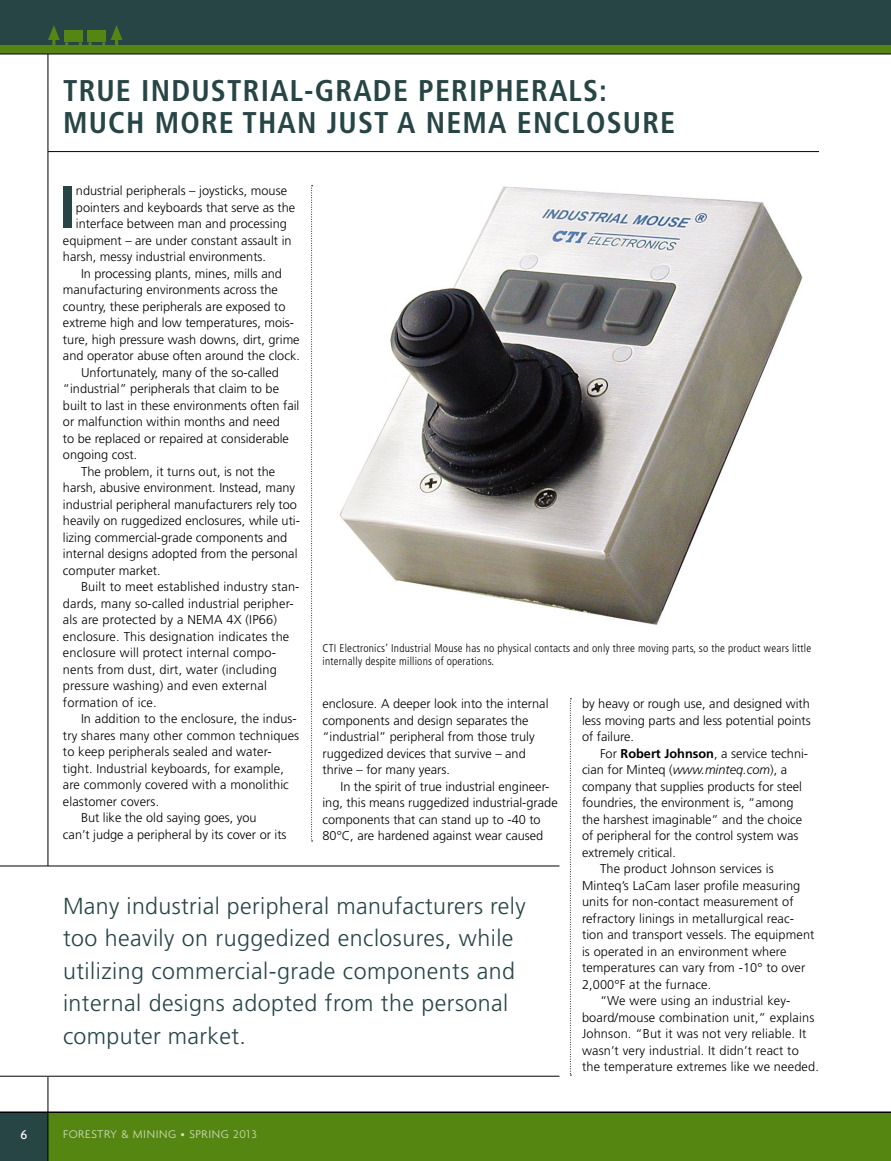
<style>
.page{position:relative;width:891px;height:1161px;background:#fff}
.page>*{position:absolute;margin:0;border:0;box-sizing:border-box;transform-origin:0 0}
.t1{font:700 60px "Frutiger";color:#284545}
.t2{font:700 condensed 30px/32.2px "Frutiger";letter-spacing:.04em;color:#284545}
.t3{font:300 23.25px/32.4px "Frutiger";letter-spacing:.02em;color:#284545}
.t4{font:500 13.5px "Agenda";color:#fff}
.t5{font:300 12.75px/16.5px "Frutiger";color:#000}
.t6{font:300 12px "Agenda";letter-spacing:.05em;color:#d4debf}
.t7{font:300 condensed 11.25px/13.5px "Frutiger";letter-spacing:.02em;color:#000}
.s1{font-weight:700}
.s2{font-style:italic}
</style>
<div class="page">
<div style="left:0;top:0;width:891px;height:54px;background:#558612"></div>
<div style="left:0;top:0;width:891px;height:45px;background:#284545"></div>
<hr style="left:0;top:54px;width:891px;height:1px;background:#000">
<div style="left:88px;top:30px;width:18px;height:11px;background:#558612"></div>
<div style="left:64px;top:30px;width:19px;height:11px;background:#558612"></div>
<svg style="left:48px;top:25px;width:20px;height:20px"></svg>
<svg style="left:111px;top:25px;width:11px;height:20px"></svg>
<div style="left:47px;top:1113px;width:844px;height:48px;background:#558612"></div>
<div style="left:0;top:1113px;width:48px;height:48px;background:#284545"></div>
<hr style="left:0;top:1112px;width:891px;height:1px;background:#000">
<hr style="left:48px;top:54px;width:1px;height:1107px;background:#000">
<img style="left:339px;top:186px;width:464px;height:439px">
<hr style="left:48px;top:151px;width:771px;height:1px;background:#000">
<svg style="left:311px;top:185px;width:2px;height:657px"></svg>
<svg style="left:570px;top:698px;width:1px;height:378px"></svg>
<hr style="left:0;top:1076px;width:559px;height:1px;background:#000">
<hr style="left:0;top:866px;width:559px;height:1px;background:#000">
<h2 class="t2" style="left:63px;top:74px;width:545px">TRUE INDUSTRIAL-GRADE PERIPHERALS:<br>MUCH MORE THAN JUST A NEMA</h2>
<h2 class="t2" style="left:517px;top:107px;width:160px">ENCLOSURE</h2>
<h1 class="t1" style="left:59px;top:172px;width:18px">I</h1>
<p class="t5" style="left:76px;top:183px;width:213px">ndustrial peripherals – joysticks, mouse</p>
<p class="t5" style="left:76px;top:199px;width:221px">pointers and keyboards that serve as the</p>
<p class="t5" style="left:76px;top:216px;width:212px">interface between man and processing</p>
<p class="t5" style="left:63px;top:232px;width:230px">equipment – are under constant assault in</p>
<p class="t5" style="left:63px;top:249px;width:205px">harsh, messy industrial environments.</p>
<p class="t5" style="left:81px;top:265px;width:202px">In processing plants, mines, mills and</p>
<p class="t5" style="left:63px;top:282px;width:216px">manufacturing environments across the</p>
<p class="t5" style="left:63px;top:298px;width:224px">country, these peripherals are exposed to</p>
<p class="t5" style="left:63px;top:315px;width:233px">extreme high and low temperatures, mois-</p>
<p class="t5" style="left:63px;top:331px;width:238px">ture, high pressure wash downs, dirt, grime</p>
<p class="t5" style="left:63px;top:348px;width:238px">and operator abuse often around the clock.</p>
<p class="t5" style="left:81px;top:364px;width:199px">Unfortunately, many of the so-called</p>
<p class="t5" style="left:63px;top:381px;width:218px">“industrial” peripherals that claim to be</p>
<p class="t5" style="left:63px;top:397px;width:238px">built to last in these environments often fail</p>
<p class="t5" style="left:63px;top:414px;width:218px">or malfunction within months and need</p>
<p class="t5" style="left:63px;top:430px;width:228px">to be replaced or repaired at considerable</p>
<p class="t5" style="left:63px;top:447px;width:76px">ongoing cost.</p>
<p class="t5" style="left:81px;top:463px;width:196px">The problem, it turns out, is not the</p>
<p class="t5" style="left:63px;top:480px;width:234px">harsh, abusive environment. Instead, many</p>
<p class="t5" style="left:63px;top:496px;width:236px">industrial peripheral manufacturers rely too</p>
<p class="t5" style="left:63px;top:513px;width:239px">heavily on ruggedized enclosures, while uti-</p>
<p class="t5" style="left:63px;top:529px;width:226px">lizing commercial-grade components and</p>
<p class="t5" style="left:63px;top:546px;width:236px">internal designs adopted from the personal</p>
<p class="t5" style="left:63px;top:562px;width:99px">computer market.</p>
<p class="t5" style="left:81px;top:579px;width:220px">Built to meet established industry stan-</p>
<p class="t5" style="left:63px;top:595px;width:232px">dards, many so-called industrial peripher-</p>
<p class="t5" style="left:63px;top:612px;width:216px">als are protected by a NEMA 4X (IP66)</p>
<p class="t5" style="left:63px;top:628px;width:228px">enclosure. This designation indicates the</p>
<p class="t5" style="left:63px;top:645px;width:214px">enclosure will protect internal compo-</p>
<p class="t5" style="left:63px;top:661px;width:215px">nents from dust, dirt, water (including</p>
<p class="t5" style="left:63px;top:678px;width:205px">pressure washing) and even external</p>
<p class="t5" style="left:63px;top:694px;width:95px">formation of ice.</p>
<p class="t5" style="left:81px;top:711px;width:217px">In addition to the enclosure, the indus-</p>
<p class="t5" style="left:63px;top:727px;width:238px">try shares many other common techniques</p>
<p class="t5" style="left:63px;top:744px;width:210px">to keep peripherals sealed and water-</p>
<p class="t5" style="left:63px;top:760px;width:222px">tight. Industrial keyboards, for example,</p>
<p class="t5" style="left:63px;top:777px;width:227px">are commonly covered with a monolithic</p>
<p class="t5" style="left:63px;top:793px;width:98px">elastomer covers.</p>
<p class="t5" style="left:81px;top:810px;width:177px">But like the old saying goes, you</p>
<p class="t5" style="left:63px;top:826px;width:225px">can’t judge a peripheral by its cover or its</p>
<p class="t7" style="left:323px;top:641px;width:490px">CTI Electronics’ Industrial Mouse has no physical contacts and only three moving parts, so the product wears little internally despite millions of operations.</p>
<p class="t5" style="left:582px;top:696px;width:230px;text-align:justify">by heavy or rough use, and designed with less moving parts and less potential points of failure.</p>
<p class="t5" style="left:600px;top:745px;width:210px">For <span class="s1">Robert Johnson</span>, a service techni-</p>
<p class="t5" style="left:582px;top:762px;width:207px">cian for Minteq (<span class="s2">www.minteq.com</span>), a</p>
<p class="t5" style="left:582px;top:778px;width:222px">company that supplies products for steel</p>
<p class="t5" style="left:582px;top:795px;width:213px">foundries, the environment is, “among</p>
<p class="t5" style="left:582px;top:811px;width:222px">the harshest imaginable” and the choice</p>
<p class="t5" style="left:582px;top:828px;width:218px">of peripheral for the control system was</p>
<p class="t5" style="left:582px;top:844px;width:95px">extremely critical.</p>
<p class="t5" style="left:600px;top:861px;width:175px">The product Johnson services is</p>
<p class="t5" style="left:582px;top:877px;width:220px">Minteq’s LaCam laser profile measuring</p>
<p class="t5" style="left:582px;top:894px;width:213px">units for non-contact measurement of</p>
<p class="t5" style="left:582px;top:910px;width:214px">refractory linings in metallurgical reac-</p>
<p class="t5" style="left:582px;top:927px;width:234px">tion and transport vessels. The equipment</p>
<p class="t5" style="left:582px;top:943px;width:206px">is operated in an environment where</p>
<p class="t5" style="left:582px;top:960px;width:225px">temperatures can vary from -10° to over</p>
<p class="t5" style="left:582px;top:976px;width:131px">2,000°F at the furnace.</p>
<p class="t5" style="left:600px;top:993px;width:192px">“We were using an industrial key-</p>
<p class="t5" style="left:582px;top:1009px;width:234px">board/mouse combination unit,” explains</p>
<p class="t5" style="left:582px;top:1026px;width:226px">Johnson. “But it was not very reliable. It</p>
<p class="t5" style="left:582px;top:1042px;width:218px">wasn’t very industrial. It didn’t react to</p>
<p class="t5" style="left:582px;top:1059px;width:239px">the temperature extremes like we needed.</p>
<p class="t5" style="left:322px;top:696px;width:228px">enclosure. A deeper look into the internal components and design separates the “industrial” peripheral from those truly ruggedized devices that survive – and thrive – for many years.</p>
<p class="t5" style="left:322px;top:778px;width:237px;text-indent:18px">In the spirit of true industrial engineer&shy;ing, this means ruggedized industrial-grade components that can stand up to -40 to 80°C, are hardened against wear caused</p>
<h3 class="t3" style="left:63px;top:889px;width:464px">Many industrial peripheral manufacturers rely too heavily on ruggedized enclosures, while utilizing commercial-grade components and internal designs adopted from the personal computer market.</h3>
<p class="t4" style="left:21px;top:1126px;width:8px">6</p>
<p class="t6" style="left:63px;top:1127px;width:146px">FORESTRY &amp; MINING • SPRING</p>
<p class="t6" style="left:233px;top:1127px;width:25px">2013</p>
</div>
